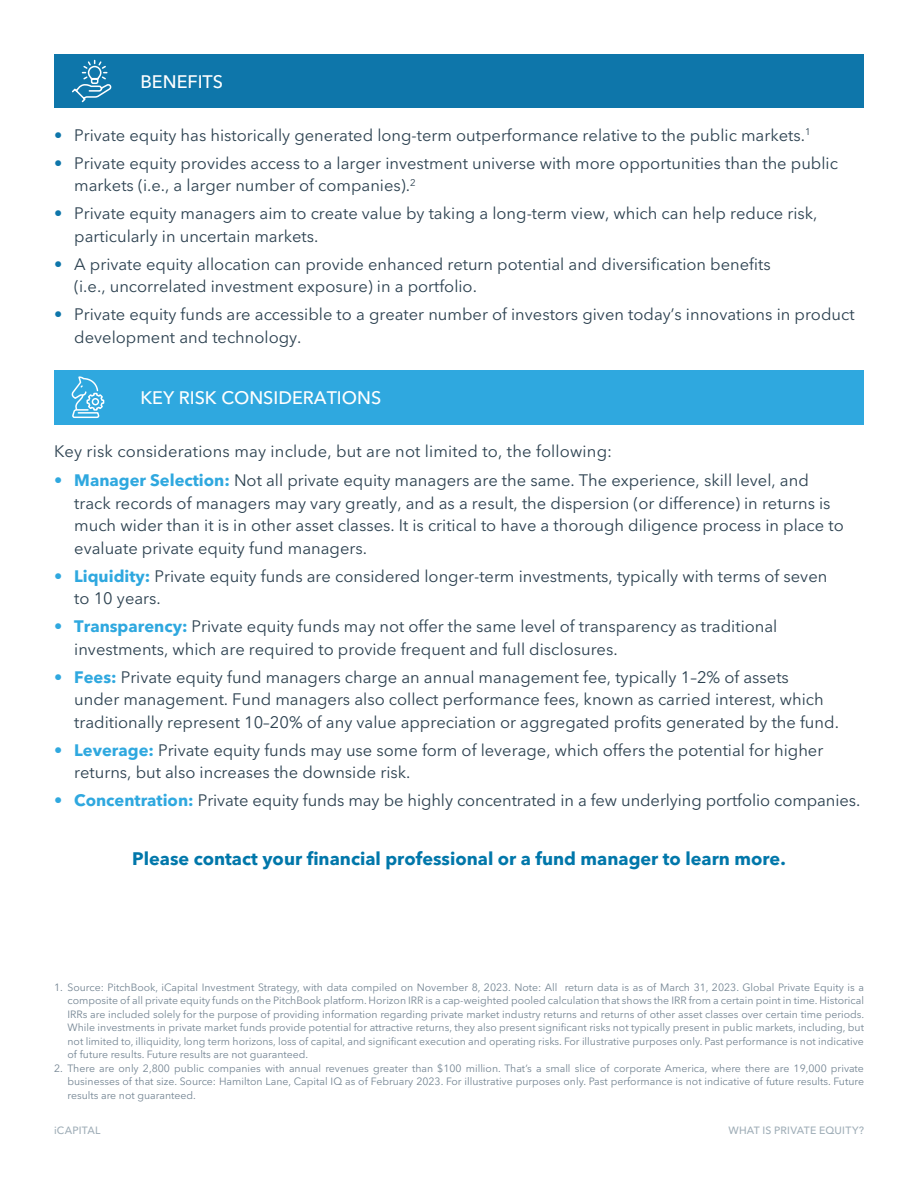
<style>
.page{position:relative;width:918px;height:1188px;background:#fff}
.page>*{position:absolute;margin:0;border:0;box-sizing:border-box;transform-origin:0 0}
.Body_Copy{font:700 18px "Avenir Next LT Pro";color:#07a}
.Body_Copy-2{font:500 18px "Avenir Next LT Pro";color:#fff}
.Body_Copy-3{font:16.5px/22.5px "Avenir Next LT Pro";color:#2c4150}
.t1{font:10.5px/13.5px "Avenir Next LT Pro";color:#748593;text-align:justify}
.t2{font:500 10.5px "Avenir Next LT Pro";letter-spacing:.025em;color:#7f929f}
.s1{color:#0e76aa}
.s2{color:#2fa8df}
.s3{font-weight:700;color:#2fa8df}
</style>
<div class="page">
<div style="left:54px;top:54px;width:810px;height:54px;background:#0e76aa"></div>
<div style="left:54px;top:370px;width:810px;height:54px;background:#2fa8df"></div>
<svg style="left:71px;top:376px;width:34px;height:43px"></svg>
<svg style="left:72px;top:59px;width:40px;height:44px"></svg>
<p class="Body_Copy-2" style="left:140px;top:71px;width:84px">BENEFITS</p>
<p class="Body_Copy-3" style="left:54px;top:124px;width:758px"><span class="s1">•</span> Private equity has historically generated long-term outperformance relative to the public markets.<sup>1</sup></p>
<p class="Body_Copy-3" style="left:74px;top:152px;width:765px;text-indent:-20px"><span class="s1">•</span> Private equity provides access to a larger investment universe with more opportunities than the public markets (i.e., a larger number of companies).<sup>2</sup></p>
<p class="Body_Copy-3" style="left:74px;top:202px;width:745px;text-indent:-20px"><span class="s1">•</span> Private equity managers aim to create value by taking a long-term view, which can help reduce risk, particularly in uncertain markets.</p>
<p class="Body_Copy-3" style="left:74px;top:253px;width:698px;text-indent:-20px"><span class="s1">•</span> A private equity allocation can provide enhanced return potential and diversification benefits (i.e., uncorrelated investment exposure) in a portfolio.</p>
<p class="Body_Copy-3" style="left:74px;top:303px;width:782px;text-indent:-20px"><span class="s1">•</span> Private equity funds are accessible to a greater number of investors given today’s innovations in product development and technology.</p>
<p class="Body_Copy-2" style="left:140px;top:387px;width:242px">KEY RISK CONSIDERATIONS</p>
<p class="Body_Copy-3" style="left:54px;top:440px;width:560px">Key risk considerations may include, but are not limited to, the following:</p>
<p class="Body_Copy-3" style="left:74px;top:469px;width:771px;text-indent:-20px"><span class="s2">•</span> <span class="s3">Manager Selection:</span> Not all private equity managers are the same. The experience, skill level, and track records of managers may vary greatly, and as a result, the dispersion (or difference) in returns is much wider than it is in other asset classes. It is critical to have a thorough diligence process in place to evaluate private equity fund managers.</p>
<p class="Body_Copy-3" style="left:74px;top:565px;width:755px;text-indent:-20px"><span class="s2">•</span> <span class="s3">Liquidity:</span> Private equity funds are considered longer-term investments, typically with terms of seven to 10 years.</p>
<p class="Body_Copy-3" style="left:74px;top:615px;width:705px;text-indent:-20px"><span class="s2">•</span> <span class="s3">Transparency:</span> Private equity funds may not offer the same level of transparency as traditional investments, which are required to provide frequent and full disclosures.</p>
<p class="Body_Copy-3" style="left:74px;top:666px;width:766px;text-indent:-20px"><span class="s2">•</span> <span class="s3">Fees:</span> Private equity fund managers charge an annual management fee, typically 1–2% of assets<br>under management. Fund managers also collect performance fees, known as carried interest, which traditionally represent 10–20% of any value appreciation or aggregated profits generated by the fund.</p>
<p class="Body_Copy-3" style="left:74px;top:739px;width:751px;text-indent:-20px"><span class="s2">•</span> <span class="s3">Leverage:</span> Private equity funds may use some form of leverage, which offers the potential for higher returns, but also increases the downside risk.</p>
<p class="Body_Copy-3" style="left:54px;top:789px;width:808px"><span class="s2">•</span> <span class="s3">Concentration:</span> Private equity funds may be highly concentrated in a few underlying portfolio companies.</p>
<p class="Body_Copy" style="left:132px;top:847px;width:655px">Please contact your financial professional or a fund manager to learn more.</p>
<p class="t1" style="left:68px;top:980px;width:798px;text-indent:-14px">1. Source: PitchBook, iCapital Investment Strategy, with data compiled on November 8, 2023. Note: All return data is as of March 31, 2023. Global Private Equity is a composite of all private equity funds on the PitchBook platform. Horizon IRR is a cap-weighted pooled calculation that shows the IRR from a certain point in time. Historical IRRs are included solely for the purpose of providing information regarding private market industry returns and returns of other asset classes over certain time periods.<br>While investments in private market funds provide potential for attractive returns, they also present significant risks not typically present in public markets, including, but not limited to, illiquidity, long term horizons, loss of capital, and significant execution and operating risks. For illustrative purposes only. Past performance is not indicative of future results. Future results are not guaranteed.</p>
<p class="t1" style="left:68px;top:1061px;width:798px;text-indent:-14px">2. There are only 2,800 public companies with annual revenues greater than $100 million. That’s a small slice of corporate America, where there are 19,000 private businesses of that size. Source: Hamilton Lane, Capital IQ as of February 2023. For illustrative purposes only. Past performance is not indicative of future results. Future results are not guaranteed.</p>
<p class="t2" style="left:54px;top:1124px;width:48px">iCAPITAL</p>
<p class="t2" style="left:728px;top:1124px;width:137px">WHAT IS PRIVATE EQUITY?</p>
</div>
